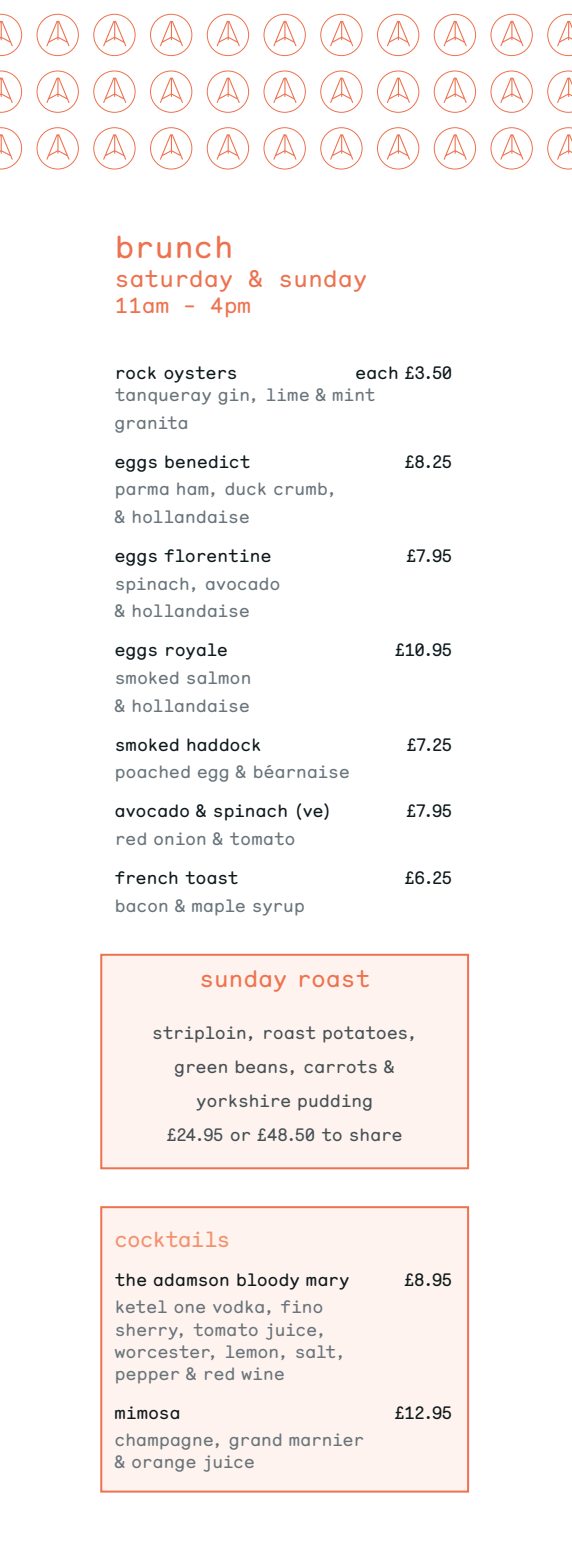
<style>
.page{position:relative;width:572px;height:1567px;background:#fff}
.page>*{position:absolute;margin:0;border:0;box-sizing:border-box;transform-origin:0 0}
.t1{font:32px "Monosten A";color:#ee724f}
._2_Menu_Main{font:24px "Monosten A";color:#ee724f}
._2_Menu_Main-2{font:22px "Monosten A";letter-spacing:-.04em;color:#f29270}
.t2{font:22px "Monosten A";color:#ee724f}
._3_Menu_Sub{font:18px "Monosten A";letter-spacing:-.02em;color:#69747b}
._3_Menu_Sub-2{font:18px "Monosten A";letter-spacing:-.025em;color:#0e191c}
._2_Menu_Main-3{font:18px "Monosten A";letter-spacing:-.03em;color:#455055}
</style>
<div class="page">
<svg style="left:0;top:14px;width:22px;height:42px"></svg>
<div style="left:37px;top:14px;width:42px;height:42px;border:1px solid #ee724f;border-radius:50%"></div>
<svg style="left:46px;top:21px;width:23px;height:25px"></svg>
<div style="left:93px;top:14px;width:43px;height:42px;border:1px solid #ee724f;border-radius:50%"></div>
<svg style="left:103px;top:21px;width:23px;height:25px"></svg>
<div style="left:150px;top:14px;width:42px;height:42px;border:1px solid #ee724f;border-radius:50%"></div>
<svg style="left:160px;top:21px;width:23px;height:25px"></svg>
<div style="left:207px;top:14px;width:42px;height:42px;border:1px solid #ee724f;border-radius:50%"></div>
<svg style="left:216px;top:21px;width:24px;height:25px"></svg>
<div style="left:263px;top:14px;width:43px;height:42px;border:1px solid #ee724f;border-radius:50%"></div>
<svg style="left:273px;top:21px;width:23px;height:25px"></svg>
<div style="left:320px;top:14px;width:42px;height:42px;border:1px solid #ee724f;border-radius:50%"></div>
<svg style="left:330px;top:21px;width:23px;height:25px"></svg>
<div style="left:377px;top:14px;width:42px;height:42px;border:1px solid #ee724f;border-radius:50%"></div>
<svg style="left:387px;top:21px;width:23px;height:25px"></svg>
<div style="left:433px;top:14px;width:43px;height:42px;border:1px solid #ee724f;border-radius:50%"></div>
<svg style="left:443px;top:21px;width:23px;height:25px"></svg>
<div style="left:490px;top:14px;width:42px;height:42px;border:1px solid #ee724f;border-radius:50%"></div>
<svg style="left:500px;top:21px;width:23px;height:25px"></svg>
<svg style="left:547px;top:14px;width:24px;height:42px"></svg>
<svg style="left:0;top:70px;width:22px;height:43px"></svg>
<div style="left:37px;top:70px;width:42px;height:43px;border:1px solid #ee724f;border-radius:50%"></div>
<svg style="left:46px;top:78px;width:23px;height:25px"></svg>
<div style="left:93px;top:70px;width:43px;height:43px;border:1px solid #ee724f;border-radius:50%"></div>
<svg style="left:103px;top:78px;width:23px;height:25px"></svg>
<div style="left:150px;top:70px;width:42px;height:43px;border:1px solid #ee724f;border-radius:50%"></div>
<svg style="left:160px;top:78px;width:23px;height:25px"></svg>
<div style="left:207px;top:70px;width:42px;height:43px;border:1px solid #ee724f;border-radius:50%"></div>
<svg style="left:216px;top:78px;width:24px;height:25px"></svg>
<div style="left:263px;top:70px;width:43px;height:43px;border:1px solid #ee724f;border-radius:50%"></div>
<svg style="left:273px;top:78px;width:23px;height:25px"></svg>
<div style="left:320px;top:70px;width:42px;height:43px;border:1px solid #ee724f;border-radius:50%"></div>
<svg style="left:330px;top:78px;width:23px;height:25px"></svg>
<div style="left:377px;top:70px;width:42px;height:43px;border:1px solid #ee724f;border-radius:50%"></div>
<svg style="left:387px;top:78px;width:23px;height:25px"></svg>
<div style="left:433px;top:70px;width:43px;height:43px;border:1px solid #ee724f;border-radius:50%"></div>
<svg style="left:443px;top:78px;width:23px;height:25px"></svg>
<div style="left:490px;top:70px;width:42px;height:43px;border:1px solid #ee724f;border-radius:50%"></div>
<svg style="left:500px;top:78px;width:23px;height:25px"></svg>
<svg style="left:547px;top:70px;width:24px;height:43px"></svg>
<svg style="left:0;top:127px;width:22px;height:42px"></svg>
<div style="left:37px;top:127px;width:42px;height:42px;border:1px solid #ee724f;border-radius:50%"></div>
<svg style="left:46px;top:134px;width:23px;height:26px"></svg>
<div style="left:93px;top:127px;width:43px;height:42px;border:1px solid #ee724f;border-radius:50%"></div>
<svg style="left:103px;top:134px;width:23px;height:26px"></svg>
<div style="left:150px;top:127px;width:42px;height:42px;border:1px solid #ee724f;border-radius:50%"></div>
<svg style="left:160px;top:134px;width:23px;height:26px"></svg>
<div style="left:207px;top:127px;width:42px;height:42px;border:1px solid #ee724f;border-radius:50%"></div>
<svg style="left:216px;top:134px;width:24px;height:26px"></svg>
<div style="left:263px;top:127px;width:43px;height:42px;border:1px solid #ee724f;border-radius:50%"></div>
<svg style="left:273px;top:134px;width:23px;height:26px"></svg>
<div style="left:320px;top:127px;width:42px;height:42px;border:1px solid #ee724f;border-radius:50%"></div>
<svg style="left:330px;top:134px;width:23px;height:26px"></svg>
<div style="left:377px;top:127px;width:42px;height:42px;border:1px solid #ee724f;border-radius:50%"></div>
<svg style="left:387px;top:134px;width:23px;height:26px"></svg>
<div style="left:433px;top:127px;width:43px;height:42px;border:1px solid #ee724f;border-radius:50%"></div>
<svg style="left:443px;top:134px;width:23px;height:26px"></svg>
<div style="left:490px;top:127px;width:42px;height:42px;border:1px solid #ee724f;border-radius:50%"></div>
<svg style="left:500px;top:134px;width:23px;height:26px"></svg>
<svg style="left:547px;top:127px;width:24px;height:42px"></svg>
<div style="left:100px;top:1206px;width:369px;height:286px;background:#fef3ee;border:2px solid #ee724f"></div>
<div style="left:100px;top:953px;width:369px;height:216px;background:#fef3ee;border:2px solid #ee724f"></div>
<p class="t1" style="left:114px;top:226px;width:121px">brunch</p>
<p class="_2_Menu_Main" style="left:114px;top:263px;width:254px">saturday &amp; sunday</p>
<p class="t2" style="left:114px;top:291px;width:138px">11am - 4pm</p>
<p class="_3_Menu_Sub-2" style="left:114px;top:361px;width:125px">rock oysters</p>
<p class="_3_Menu_Sub-2" style="left:355px;top:361px;width:99px">each £3.50</p>
<p class="_3_Menu_Sub" style="left:114px;top:383px;width:263px">tanqueray gin, lime &amp; mint</p>
<p class="_3_Menu_Sub" style="left:114px;top:411px;width:76px">granita</p>
<p class="_3_Menu_Sub-2" style="left:114px;top:450px;width:138px">eggs benedict</p>
<p class="_3_Menu_Sub-2" style="left:404px;top:450px;width:50px">£8.25</p>
<p class="_3_Menu_Sub" style="left:114px;top:477px;width:224px">parma ham, duck crumb,</p>
<p class="_3_Menu_Sub" style="left:114px;top:505px;width:137px">&amp; hollandaise</p>
<p class="_3_Menu_Sub-2" style="left:114px;top:544px;width:158px">eggs florentine</p>
<p class="_3_Menu_Sub-2" style="left:406px;top:544px;width:48px">£7.95</p>
<p class="_3_Menu_Sub" style="left:114px;top:572px;width:168px">spinach, avocado</p>
<p class="_3_Menu_Sub" style="left:114px;top:599px;width:137px">&amp; hollandaise</p>
<p class="_3_Menu_Sub-2" style="left:114px;top:638px;width:115px">eggs royale</p>
<p class="_3_Menu_Sub-2" style="left:395px;top:638px;width:59px">£10.95</p>
<p class="_3_Menu_Sub" style="left:114px;top:666px;width:139px">smoked salmon</p>
<p class="_3_Menu_Sub" style="left:114px;top:694px;width:137px">&amp; hollandaise</p>
<p class="_3_Menu_Sub-2" style="left:114px;top:733px;width:149px">smoked haddock</p>
<p class="_3_Menu_Sub-2" style="left:406px;top:733px;width:48px">£7.25</p>
<p class="_3_Menu_Sub" style="left:114px;top:760px;width:237px">poached egg &amp; béarnaise</p>
<p class="_3_Menu_Sub-2" style="left:114px;top:799px;width:219px">avocado &amp; spinach (ve)</p>
<p class="_3_Menu_Sub-2" style="left:406px;top:799px;width:48px">£7.95</p>
<p class="_3_Menu_Sub" style="left:114px;top:827px;width:183px">red onion &amp; tomato</p>
<p class="_3_Menu_Sub-2" style="left:114px;top:866px;width:126px">french toast</p>
<p class="_3_Menu_Sub-2" style="left:404px;top:866px;width:50px">£6.25</p>
<p class="_3_Menu_Sub" style="left:114px;top:894px;width:192px">bacon &amp; maple syrup</p>
<p class="_2_Menu_Main" style="left:199px;top:963px;width:173px">sunday roast</p>
<p class="_2_Menu_Main-3" style="left:152px;top:1020px;width:267px">striploin, roast potatoes,</p>
<p class="_2_Menu_Main-3" style="left:174px;top:1055px;width:222px">green beans, carrots &amp;</p>
<p class="_2_Menu_Main-3" style="left:196px;top:1089px;width:179px">yorkshire pudding</p>
<p class="_2_Menu_Main-3" style="left:166px;top:1123px;width:238px">£24.95 or £48.50 to share</p>
<p class="_2_Menu_Main-2" style="left:114px;top:1224px;width:117px">cocktails</p>
<p class="_3_Menu_Sub-2" style="left:114px;top:1267px;width:237px">the adamson bloody mary</p>
<p class="_3_Menu_Sub-2" style="left:404px;top:1267px;width:50px">£8.95</p>
<p class="_3_Menu_Sub" style="left:114px;top:1295px;width:210px">ketel one vodka, fino</p>
<p class="_3_Menu_Sub" style="left:114px;top:1317px;width:214px">sherry, tomato juice,</p>
<p class="_3_Menu_Sub" style="left:114px;top:1339px;width:233px">worcester, lemon, salt,</p>
<p class="_3_Menu_Sub" style="left:114px;top:1361px;width:172px">pepper &amp; red wine</p>
<p class="_3_Menu_Sub-2" style="left:114px;top:1400px;width:67px">mimosa</p>
<p class="_3_Menu_Sub-2" style="left:394px;top:1400px;width:60px">£12.95</p>
<p class="_3_Menu_Sub" style="left:114px;top:1428px;width:251px">champagne, grand marnier</p>
<p class="_3_Menu_Sub" style="left:114px;top:1450px;width:142px">&amp; orange juice</p>
</div>
